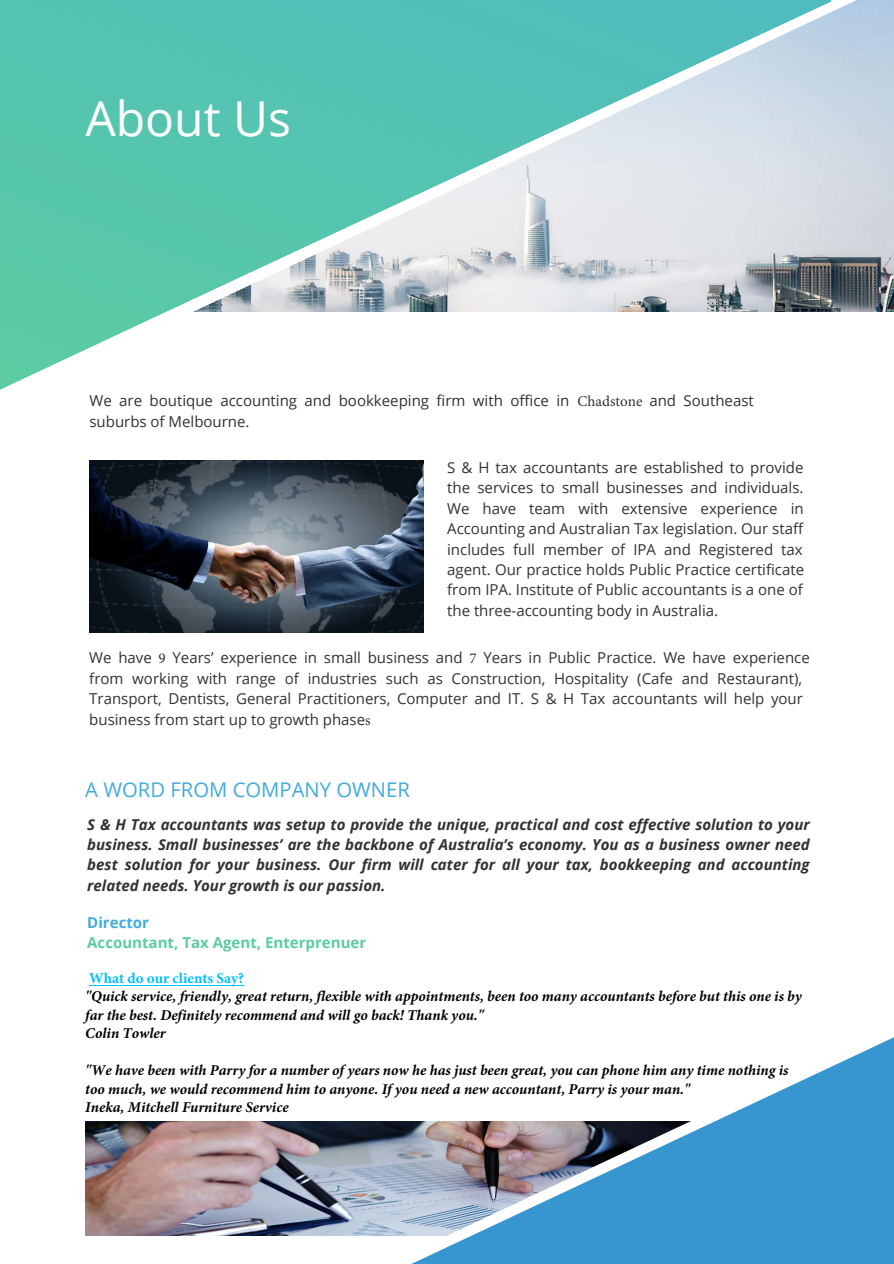
<style>
.page{position:relative;width:894px;height:1264px;background:#fff}
.page>*{position:absolute;margin:0;border:0;box-sizing:border-box;transform-origin:0 0}
.t1{font:48px "Open Sans";color:#fff}
.t2{font:20.25px "Open Sans";color:#42abde}
.t3{font:15px/20.4px "Open Sans";color:#303233}
.t4{font:italic 700 15px/18.6px "Minion Pro";color:#000}
.t5{font:italic 700 15px/20.4px "Open Sans";color:#303233;text-align:justify}
.t6{font:700 15px "Open Sans";color:#5bcca1}
.t7{font:700 15px "Minion Pro";color:#00bfff}
.t8{font:700 15px "Open Sans";color:#42abde}
.s1{font-family:"Minion Pro"}
</style>
<div class="page">
<svg style="left:0;top:0;width:893px;height:390px"></svg>
<img style="left:85px;top:1121px;width:156px;height:114px">
<svg style="left:241px;top:985px;width:17px;height:251px"></svg>
<svg style="left:258px;top:1037px;width:635px;height:226px"></svg>
<svg style="left:0;top:0;width:831px;height:389px"></svg>
<img style="left:89px;top:460px;width:334px;height:172px">
<hr style="left:90px;top:984px;width:154px;height:1px;background:#00bfff">
<h1 class="t1" style="left:85px;top:85px;width:207px">About Us</h1>
<p class="t3" style="left:89px;top:390px;width:665px">We are boutique accounting and bookkeeping firm with office in <span class="s1">Chadstone</span> and Southeast suburbs of Melbourne.</p>
<p class="t3" style="left:447px;top:457px;width:358px;text-align:justify">S &amp; H tax accountants are established to provide the services to small businesses and individuals.<br>We have team with extensive experience in Accounting and Australian Tax legislation. Our staff includes full member of IPA and Registered tax agent. Our practice holds Public Practice certificate from IPA. Institute of Public accountants is a one of the three-accounting body in Australia.</p>
<p class="t3" style="left:89px;top:647px;width:721px">We have <span class="s1">9</span> Years’ experience in small business and <span class="s1">7</span> Years in Public Practice. We have experience from working with range of industries such as Construction, Hospitality (Cafe and Restaurant), Transport, Dentists, General Practitioners, Computer and IT. S &amp; H Tax accountants will help your business from start up to growth phase<span class="s1">s</span></p>
<h2 class="t2" style="left:85px;top:775px;width:326px">A WORD FROM COMPANY OWNER</h2>
<p class="t5" style="left:87px;top:813px;width:723px">S &amp; H Tax accountants was setup to provide the unique, practical and cost effective solution to your business. Small businesses’ are the backbone of Australia’s economy. You as a business owner need best solution for your business. Our firm will cater for all your tax, bookkeeping and accounting related needs. Your growth is our passion.</p>
<p class="t8" style="left:87px;top:911px;width:63px">Director</p>
<p class="t6" style="left:87px;top:932px;width:280px">Accountant, Tax Agent, Enterprenuer</p>
<p class="t7" style="left:89px;top:967px;width:156px">What do our clients Say?</p>
<p class="t4" style="left:85px;top:986px;width:718px">"Quick service, friendly, great return, flexible with appointments, been too many accountants before but this one is by far the best. Definitely recommend and will go back! Thank you."<br>Colin Towler</p>
<p class="t4" style="left:85px;top:1061px;width:704px">"We have been with Parry for a number of years now he has just been great, you can phone him any time nothing is too much, we would recommend him to anyone. If you need a new accountant, Parry is your man."<br>Ineka, Mitchell Furniture Service</p>
</div>
